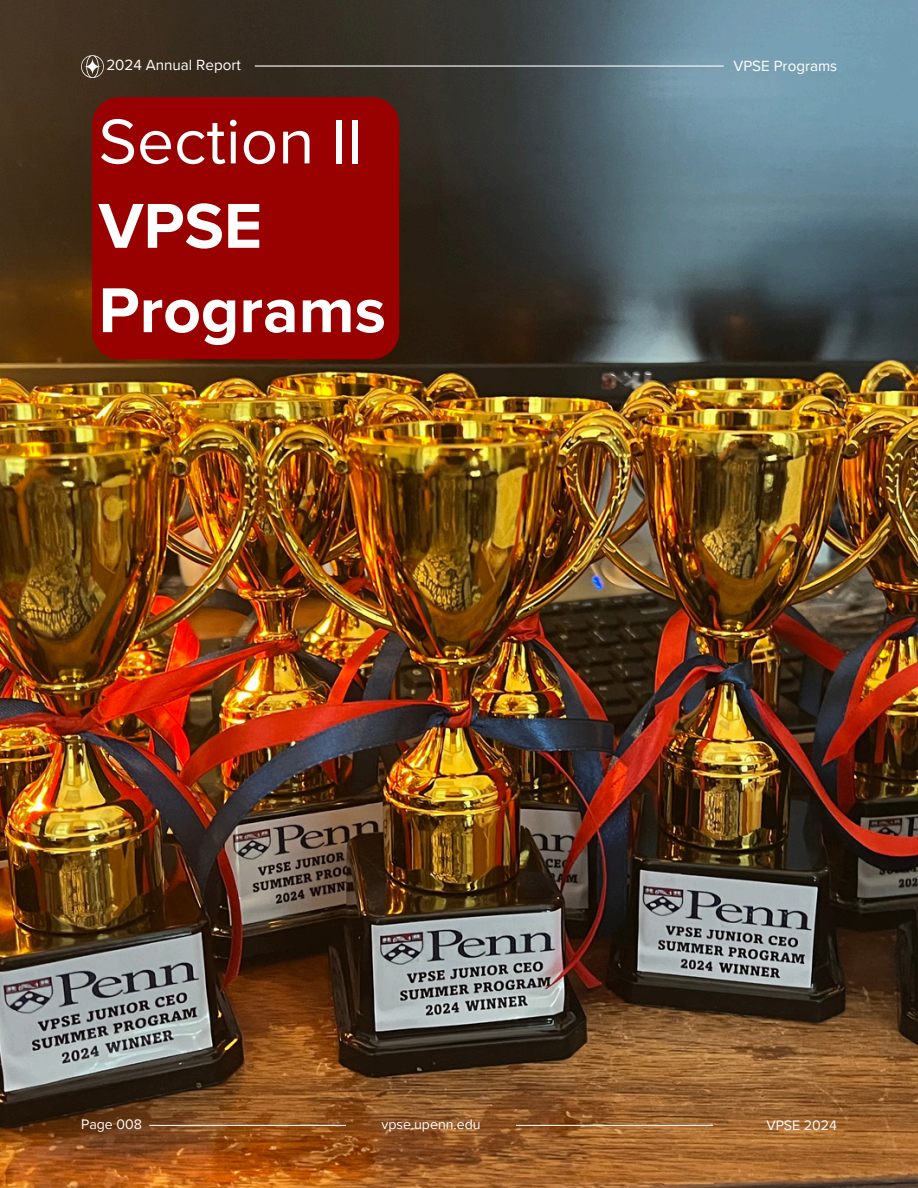
<style>
.page{position:relative;width:918px;height:1188px;background:#fff}
.page>*{position:absolute;margin:0;border:0;box-sizing:border-box;transform-origin:0 0}
.t1{font:700 65.7px/84.3px "Proxima Nova";color:#fff}
.t2{font:15.15px "Proxima Nova";color:#fff}
.t3{font:14.1px "Proxima Nova";color:#fff}
.s1{font-weight:400}
</style>
<div class="page">
<img style="left:0;top:0;width:918px;height:1188px">
<hr style="left:149px;top:1125px;width:197px;height:1px;background:#f6f5ee">
<hr style="left:516px;top:1125px;width:197px;height:1px;background:#f6f5ee">
<div style="left:92px;top:97px;width:307px;height:262px;background:#900"></div>
<svg style="left:81px;top:55px;width:23px;height:23px"></svg>
<hr style="left:255px;top:65px;width:469px;height:2px;background:#fff">
<h1 class="t2" style="left:106px;top:56px;width:136px">2024 Annual Report</h1>
<p class="t2" style="left:733px;top:57px;width:105px">VPSE Programs</p>
<p class="t1" style="left:99px;top:101px;width:289px"><span class="s1">Section II<br></span>VPSE<br>Programs</p>
<p class="t3" style="left:81px;top:1116px;width:62px">Page 008</p>
<p class="t3" style="left:381px;top:1116px;width:101px">vpse.upenn.edu</p>
<p class="t3" style="left:766px;top:1117px;width:72px">VPSE 2024</p>
</div>
